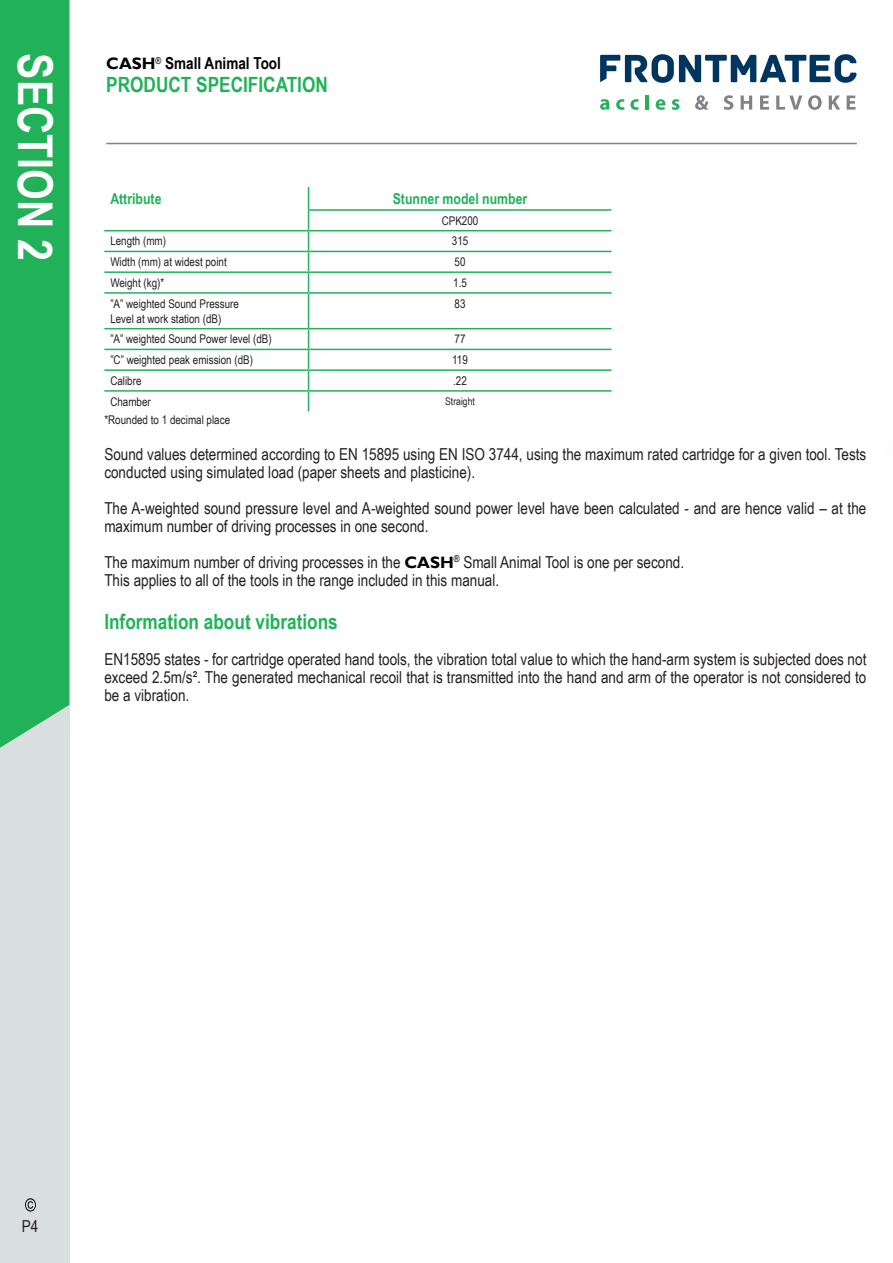
<style>
.page{position:relative;width:893px;height:1263px;background:#fff}
.page>*{position:absolute;margin:0;border:0;box-sizing:border-box;transform-origin:0 0}
.t1{font:700 48px "Arial Narrow";color:#fff}
.t2{font:700 21px "Arial Narrow";color:#21b259}
.t3{font:16.5px/18px "Arial Narrow";color:#231f20}
.t4{font:700 16.5px "Arial Narrow";color:#000}
.t5{font:700 15px "Arial Narrow";color:#21b259}
.t6{font:12px/15px "Arial Narrow";color:#231f20}
.t7{font:10.5px "Arial Narrow";color:#231f20}
.s1{font-family:"Gill Sans"}
.s2{font-family:"Gill Sans";font-weight:700;color:#000}
</style>
<div class="page">
<div style="left:0;top:0;width:70px;height:1263px;background:#d9dfdf"></div>
<div style="left:0;top:0;width:69px;height:748px;background:#21b259"></div>
<hr style="left:106px;top:143px;width:751px;height:1px;background:#808285">
<svg style="left:600px;top:54px;width:257px;height:29px"></svg>
<svg style="left:600px;top:99px;width:9px;height:11px"></svg>
<svg style="left:616px;top:99px;width:8px;height:11px"></svg>
<svg style="left:630px;top:99px;width:9px;height:11px"></svg>
<hr style="left:645px;top:95px;width:4px;height:15px;background:#21b259">
<svg style="left:656px;top:99px;width:9px;height:11px"></svg>
<svg style="left:672px;top:99px;width:7px;height:11px"></svg>
<svg style="left:695px;top:95px;width:13px;height:15px"></svg>
<svg style="left:724px;top:95px;width:9px;height:15px"></svg>
<svg style="left:741px;top:96px;width:11px;height:14px"></svg>
<svg style="left:760px;top:96px;width:9px;height:14px"></svg>
<svg style="left:776px;top:96px;width:26px;height:14px"></svg>
<svg style="left:808px;top:95px;width:14px;height:15px"></svg>
<svg style="left:829px;top:96px;width:11px;height:14px"></svg>
<svg style="left:847px;top:96px;width:9px;height:14px"></svg>
<svg style="left:25px;top:1198px;width:11px;height:13px"></svg>
<hr style="left:308px;top:209px;width:304px;height:2px;background:#21b259">
<hr style="left:104px;top:230px;width:205px;height:1px;background:#21b259">
<hr style="left:309px;top:230px;width:303px;height:1px;background:#21b259">
<hr style="left:104px;top:251px;width:205px;height:1px;background:#21b259">
<hr style="left:309px;top:251px;width:303px;height:1px;background:#21b259">
<hr style="left:104px;top:271px;width:205px;height:2px;background:#21b259">
<hr style="left:309px;top:271px;width:303px;height:2px;background:#21b259">
<svg style="left:308px;top:187px;width:1px;height:105px"></svg>
<hr style="left:104px;top:292px;width:205px;height:2px;background:#21b259">
<hr style="left:309px;top:292px;width:303px;height:2px;background:#21b259">
<hr style="left:308px;top:294px;width:1px;height:34px;background:#21b259">
<hr style="left:104px;top:328px;width:205px;height:1px;background:#21b259">
<hr style="left:309px;top:328px;width:303px;height:1px;background:#21b259">
<hr style="left:104px;top:349px;width:205px;height:1px;background:#21b259">
<hr style="left:309px;top:349px;width:303px;height:1px;background:#21b259">
<hr style="left:104px;top:369px;width:205px;height:2px;background:#21b259">
<hr style="left:309px;top:369px;width:303px;height:2px;background:#21b259">
<hr style="left:104px;top:390px;width:205px;height:2px;background:#21b259">
<hr style="left:309px;top:390px;width:303px;height:2px;background:#21b259">
<svg style="left:308px;top:329px;width:1px;height:83px"></svg>
<h1 class="t1" style="left:72px;top:53px;width:209px;rotate:90deg">SECTION 2</h1>
<p class="t4" style="left:106px;top:51px;width:176px"><span class="s1">CASH</span><sup>®</sup> Small Animal Tool</p>
<p class="t2" style="left:106px;top:69px;width:223px">PRODUCT SPECIFICATION</p>
<p class="t5" style="left:110px;top:187px;width:53px">Attribute</p>
<p class="t5" style="left:393px;top:187px;width:136px">Stunner model number</p>
<p class="t6" style="left:442px;top:213px;width:38px">CPK200</p>
<p class="t6" style="left:110px;top:233px;width:57px">Length (mm)</p>
<p class="t6" style="left:452px;top:233px;width:18px">315</p>
<p class="t6" style="left:110px;top:254px;width:118px">Width (mm) at widest point</p>
<p class="t6" style="left:455px;top:254px;width:12px">50</p>
<p class="t6" style="left:110px;top:275px;width:55px">Weight (kg)*</p>
<p class="t6" style="left:453px;top:275px;width:15px">1.5</p>
<p class="t6" style="left:110px;top:295px;width:130px">”A” weighted Sound Pressure<br>Level at work station (dB)</p>
<p class="t6" style="left:455px;top:295px;width:12px">83</p>
<p class="t6" style="left:110px;top:331px;width:163px">”A” weighted Sound Power level (dB)</p>
<p class="t6" style="left:455px;top:331px;width:12px">77</p>
<p class="t6" style="left:110px;top:352px;width:144px">”C” weighted peak emission (dB)</p>
<p class="t6" style="left:452px;top:352px;width:17px">119</p>
<p class="t6" style="left:110px;top:373px;width:33px">Calibre</p>
<p class="t6" style="left:453px;top:373px;width:15px">.22</p>
<p class="t6" style="left:110px;top:393px;width:42px">Chamber</p>
<p class="t7" style="left:445px;top:393px;width:31px">Straight</p>
<p class="t6" style="left:104px;top:411px;width:127px">*Rounded to 1 decimal place</p>
<p class="t3" style="left:104px;top:444px;width:763px">Sound values determined according to EN 15895 using EN ISO 3744, using the maximum rated cartridge for a given tool. Tests conducted using simulated load (paper sheets and plasticine).</p>
<p class="t3" style="left:104px;top:498px;width:763px">The A-weighted sound pressure level and A-weighted sound power level have been calculated - and are hence valid – at the maximum number of driving processes in one second.</p>
<p class="t3" style="left:104px;top:552px;width:581px">The maximum number of driving processes in the <span class="s2">CASH</span><sup>®</sup> Small Animal Tool is one per second.<br>This applies to all of the tools in the range included in this manual.</p>
<p class="t2" style="left:104px;top:605px;width:235px">Information about vibrations</p>
<p class="t3" style="left:104px;top:649px;width:764px;text-align:justify">EN15895 states - for cartridge operated hand tools, the vibration total value to which the hand-arm system is subjected does not exceed 2.5m/s². The generated mechanical recoil that is transmitted into the hand and arm of the operator is not considered to be a vibration.</p>
<p class="t3" style="left:22px;top:1216px;width:18px">P4</p>
</div>
